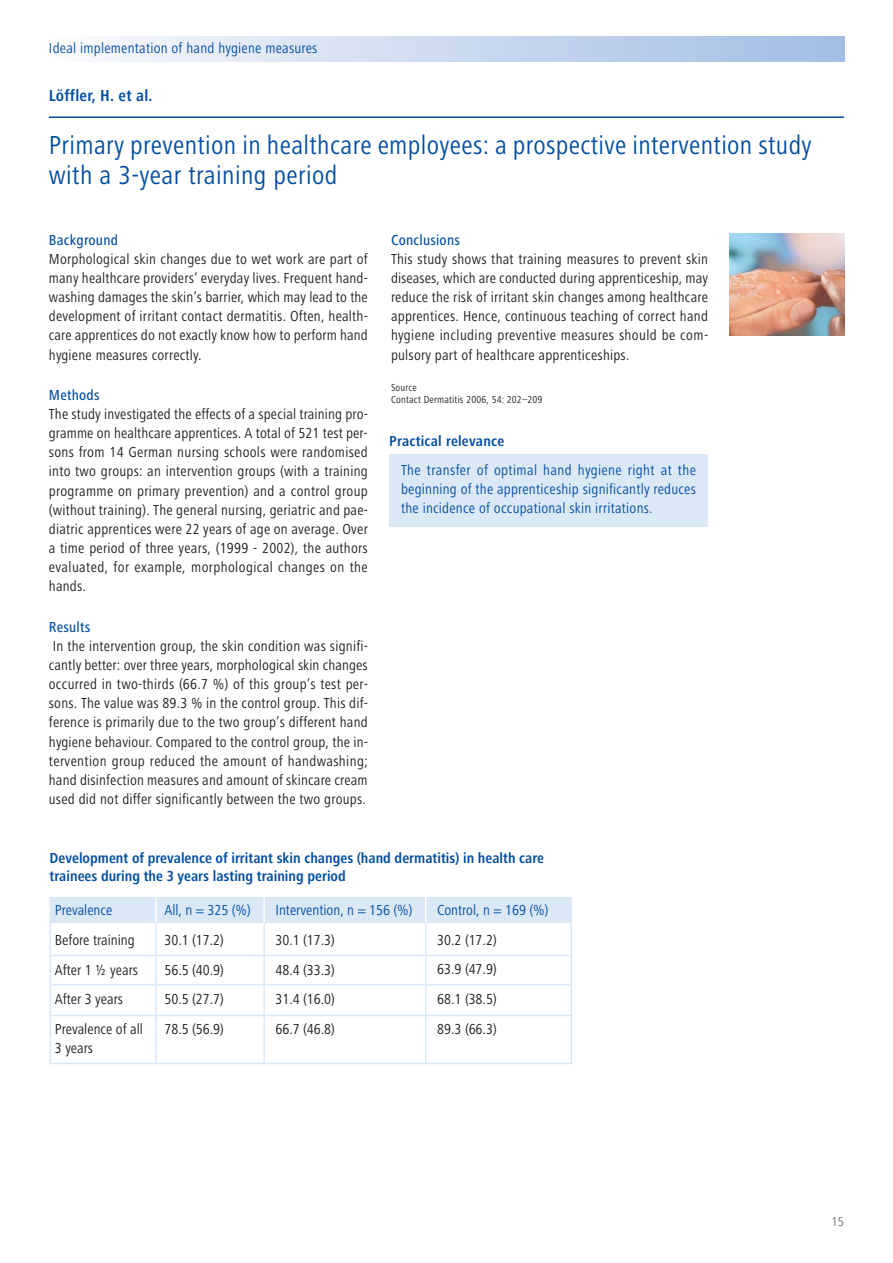
<style>
.page{position:relative;width:893px;height:1263px;background:#fff}
.page>*{position:absolute;margin:0;border:0;box-sizing:border-box;transform-origin:0 0}
.t1{font:27px/30px "Hartmann";letter-spacing:.015em;color:#034ea2}
.t2{font:700 16.5px "Hartmann";letter-spacing:.015em;color:#034ea2}
.t3{font:15px/19.2px "Hartmann";letter-spacing:.015em;color:#231f20;text-align:justify}
.t4{font:15px/19.2px "Hartmann";letter-spacing:.015em;color:#034ea2;text-align:justify}
.t5{font:700 15px/18px "Hartmann";color:#034ea2}
.t6{font:500 15px "Hartmann";letter-spacing:.015em;color:#034ea2}
.t7{font:13.5px "Hartmann";color:#77787b}
.t8{font:10.5px/12px "Hartmann";letter-spacing:.015em;color:#231f20}
</style>
<div class="page">
<hr style="left:49px;top:116px;width:795px;height:2px;background:#034ea2">
<div style="left:50px;top:897px;width:522px;height:26px;background:#dbe8f6"></div>
<hr style="left:155px;top:923px;width:2px;height:140px;background:#dbe8f6">
<hr style="left:155px;top:897px;width:2px;height:26px;background:#fff">
<hr style="left:263px;top:923px;width:2px;height:141px;background:#dbe8f6">
<hr style="left:263px;top:896px;width:2px;height:27px;background:#fff">
<hr style="left:425px;top:923px;width:2px;height:141px;background:#dbe8f6">
<svg style="left:425px;top:897px;width:1px;height:26px"></svg>
<hr style="left:50px;top:897px;width:1px;height:167px;background:#dbe8f6">
<hr style="left:571px;top:897px;width:1px;height:167px;background:#dbe8f6">
<hr style="left:50px;top:955px;width:522px;height:1px;background:#dbe8f6">
<hr style="left:50px;top:984px;width:522px;height:1px;background:#dbe8f6">
<hr style="left:50px;top:1015px;width:522px;height:1px;background:#dbe8f6">
<hr style="left:50px;top:1063px;width:522px;height:1px;background:#dbe8f6">
<div style="left:49px;top:37px;width:795px;height:25px;background:linear-gradient(to right,#fafafd,#a1bde3)"></div>
<img style="left:729px;top:234px;width:115px;height:102px">
<div style="left:389px;top:455px;width:319px;height:72px;background:#dbe8f6"></div>
<p class="t4" style="left:49px;top:40px;width:270px">Ideal implementation of hand hygiene measures</p>
<p class="t2" style="left:49px;top:89px;width:105px">Löffler, H. et al.</p>
<h1 class="t1" style="left:49px;top:132px;width:764px">Primary prevention in healthcare employees: a prospective intervention study with a 3-year training period</h1>
<p class="t6" style="left:49px;top:234px;width:71px">Background</p>
<p class="t3" style="left:49px;top:250px;width:321px">Morphological skin changes due to wet work are part of many healthcare providers’ everyday lives. Frequent hand&shy;washing damages the skin’s barrier, which may lead to the development of irritant contact dermatitis. Often, health&shy;care apprentices do not exactly know how to perform hand hygiene measures correctly.</p>
<p class="t6" style="left:49px;top:389px;width:52px">Methods</p>
<p class="t3" style="left:49px;top:406px;width:321px">The study investigated the effects of a special training pro&shy;gramme on healthcare apprentices. A total of 521 test per&shy;sons from 14 German nursing schools were randomised into two groups: an intervention groups (with a training programme on primary prevention) and a control group (without training). The general nursing, geriatric and pae&shy;diatric apprentices were 22 years of age on average. Over a time period of three years, (1999 - 2002), the authors evaluated, for example, morphological changes on the hands.</p>
<p class="t6" style="left:49px;top:621px;width:43px">Results</p>
<p class="t3" style="left:49px;top:637px;width:321px">In the intervention group, the skin condition was signifi&shy;cantly better: over three years, morphological skin changes occurred in two-thirds (66.7 %) of this group’s test per&shy;sons. The value was 89.3 % in the control group. This dif&shy;ference is primarily due to the two group’s different hand hygiene behaviour. Compared to the control group, the in&shy;tervention group reduced the amount of handwashing; hand disinfection measures and amount of skincare cream used did not differ significantly between the two groups.</p>
<p class="t6" style="left:391px;top:234px;width:70px">Conclusions</p>
<p class="t3" style="left:391px;top:250px;width:319px">This study shows that training measures to prevent skin diseases, which are conducted during apprenticeship, may reduce the risk of irritant skin changes among healthcare apprentices. Hence, continuous teaching of correct hand hygiene including preventive measures should be com&shy;pulsory part of healthcare apprenticeships.</p>
<p class="t8" style="left:391px;top:382px;width:153px">Source<br>Contact Dermatitis 2006, 54: 202–209</p>
<p class="t5" style="left:389px;top:434px;width:117px">Practical relevance</p>
<p class="t4" style="left:401px;top:461px;width:296px">The transfer of optimal hand hygiene right at the beginning of the apprenticeship significantly reduces the incidence of occupational skin irritations.</p>
<p class="t5" style="left:50px;top:850px;width:496px">Development of prevalence of irritant skin changes (hand dermatitis) in health care trainees during the 3 years lasting training period</p>
<p class="t4" style="left:55px;top:902px;width:59px">Prevalence</p>
<p class="t3" style="left:55px;top:926px;width:89px;line-height:29.7px;text-align:left">Before training<br>After 1 ½ years<br>After 3 years<br>Prevalence of all</p>
<p class="t3" style="left:55px;top:1039px;width:40px">3 years</p>
<p class="t4" style="left:164px;top:902px;width:88px">All, n = 325 (%)</p>
<p class="t3" style="left:164px;top:926px;width:61px;line-height:29.7px">30.1 (17.2)<br>56.5 (40.9)<br>50.5 (27.7)<br>78.5 (56.9)</p>
<p class="t4" style="left:275px;top:902px;width:139px">Intervention, n = 156 (%)</p>
<p class="t3" style="left:275px;top:926px;width:61px;line-height:29.7px">30.1 (17.3)<br>48.4 (33.3)<br>31.4 (16.0)<br>66.7 (46.8)</p>
<p class="t4" style="left:437px;top:902px;width:113px">Control, n = 169 (%)</p>
<p class="t3" style="left:437px;top:926px;width:61px;line-height:29.7px">30.2 (17.2)<br>63.9 (47.9)<br>68.1 (38.5)<br>89.3 (66.3)</p>
<p class="t7" style="left:831px;top:1216px;width:14px">15</p>
</div>
